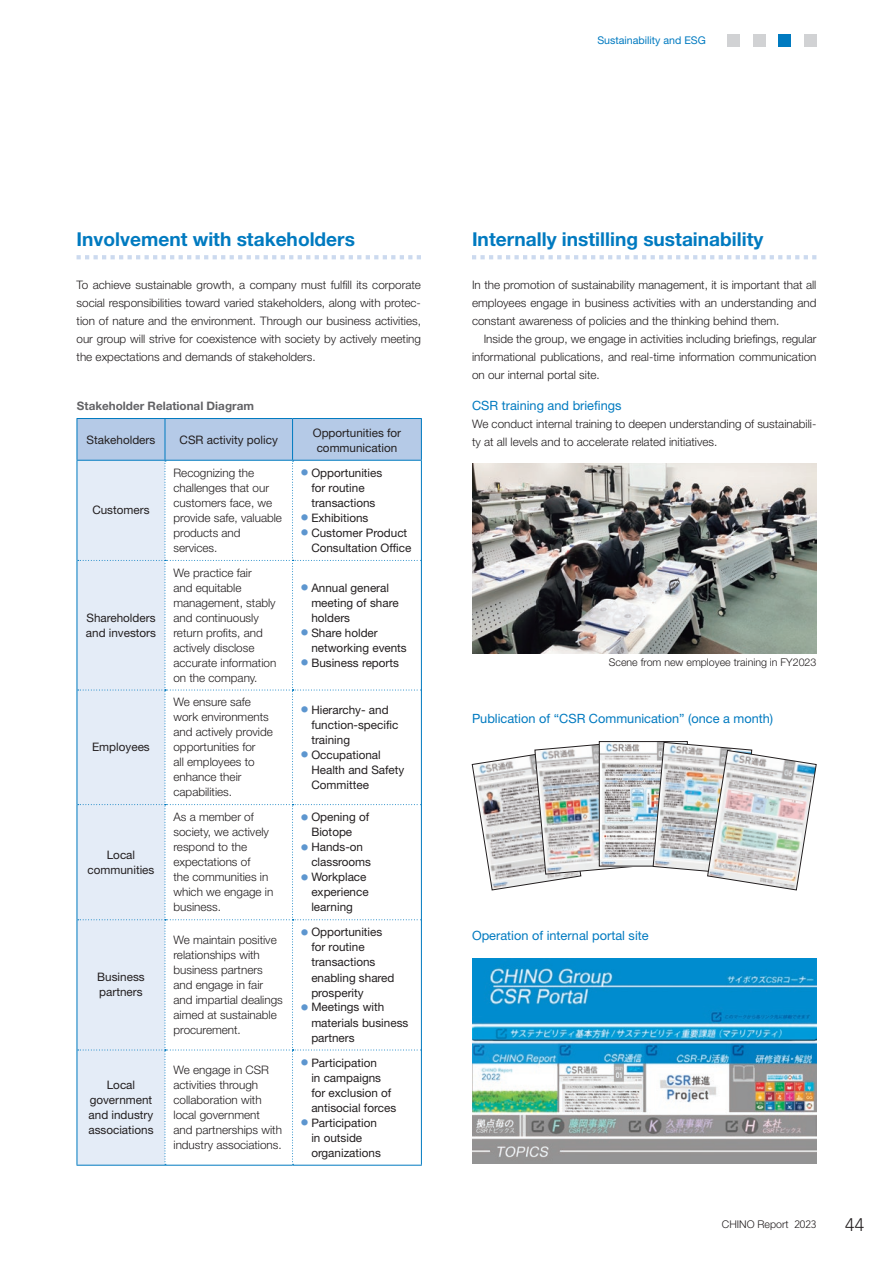
<style>
.page{position:relative;width:893px;height:1263px;background:#fff}
.page>*{position:absolute;margin:0;border:0;box-sizing:border-box;transform-origin:0 0}
.t1{font:700 19.2px "Helvetica Neue LT Std";color:#007ac0}
.t2{font:300 18px "Avenir LT Std";color:#231f20}
.t3{font:12.75px "Helvetica Neue LT Std";color:#007ac0}
.t4{font:300 11.7px/15px "Helvetica Neue LT Std";color:#231f20}
.t5{font:11.7px/15px "Helvetica Neue LT Std";color:#231f20}
.t6{font:700 11.7px "Helvetica Neue LT Std";color:#636366}
.t7{font:300 10.65px "Helvetica Neue LT Std";color:#231f20}
.t8{font:10.65px "Helvetica Neue LT Std";color:#007ac0}
.s1{font-family:"UD Shin Go Pro";font-size:7.05px;color:#5d96cf}
.s2{font-family:"Avenir LT Std"}
</style>
<div class="page">
<svg style="left:77px;top:255px;width:344px;height:4px"></svg>
<hr style="left:77px;top:1165px;width:88px;height:1px;background:#007ac0">
<hr style="left:165px;top:1165px;width:128px;height:1px;background:#007ac0">
<hr style="left:293px;top:1165px;width:129px;height:1px;background:#007ac0">
<svg style="left:77px;top:418px;width:345px;height:747px"></svg>
<svg style="left:472px;top:255px;width:344px;height:4px"></svg>
<img style="left:472px;top:464px;width:344px;height:189px">
<img style="left:472px;top:742px;width:162px;height:148px">
<img style="left:601px;top:743px;width:52px;height:121px">
<div style="left:599px;top:741px;width:89px;height:125px;border:1px solid #231f20"></div>
<img style="left:653px;top:742px;width:164px;height:148px">
<img style="left:472px;top:958px;width:344px;height:205px">
<div style="left:804px;top:34px;width:12px;height:13px;background:#d1d2d4"></div>
<div style="left:778px;top:34px;width:13px;height:13px;background:#007ac0"></div>
<div style="left:753px;top:34px;width:12px;height:13px;background:#d1d2d4"></div>
<div style="left:727px;top:34px;width:13px;height:13px;background:#d1d2d4"></div>
<p class="t8" style="left:597px;top:34px;width:110px">Sustainability and ESG</p>
<h1 class="t1" style="left:77px;top:227px;width:280px">Involvement with stakeholders</h1>
<p class="t4" style="left:77px;top:276px;width:346px;line-height:18px;text-align:justify">To achieve sustainable growth, a company must fulfill its corporate social responsibilities toward varied stakeholders, along with protec&shy;tion of nature and the environment. Through our business activities, our group will strive for coexistence with society by actively meeting the expectations and demands of stakeholders.</p>
<p class="t6" style="left:77px;top:399px;width:179px">Stakeholder Relational Diagram</p>
<p class="t5" style="left:87px;top:432px;width:70px">Stakeholders</p>
<p class="t5" style="left:180px;top:432px;width:100px">CSR activity policy</p>
<p class="t5" style="left:313px;top:425px;width:90px;text-align:center">Opportunities for communication</p>
<p class="t5" style="left:92px;top:502px;width:59px">Customers</p>
<p class="t5" style="left:86px;top:610px;width:72px">Shareholders and investors</p>
<p class="t5" style="left:92px;top:739px;width:59px">Employees</p>
<p class="t5" style="left:88px;top:847px;width:68px;text-align:center">Local communities</p>
<p class="t5" style="left:97px;top:969px;width:49px">Business partners</p>
<p class="t5" style="left:88px;top:1077px;width:67px;text-align:center">Local government and industry associations</p>
<p class="t4" style="left:173px;top:465px;width:110px">Recognizing the challenges that our customers face, we provide safe, valuable products and services.</p>
<p class="t5" style="left:311px;top:465px;width:73px;text-indent:-10px"><span class="s1">●</span> Opportunities for routine transactions</p>
<p class="t5" style="left:301px;top:510px;width:69px"><span class="s1">●</span> Exhibitions</p>
<p class="t5" style="left:311px;top:525px;width:102px;text-indent:-10px"><span class="s1">●</span> Customer Product<br>Consultation Office</p>
<p class="t4" style="left:173px;top:565px;width:104px">We practice fair<br>and equitable management, stably and continuously return profits, and actively disclose accurate information on the company.</p>
<p class="t5" style="left:311px;top:580px;width:89px;text-indent:-10px"><span class="s1">●</span> Annual general meeting of share holders</p>
<p class="t5" style="left:311px;top:625px;width:97px;text-indent:-10px"><span class="s1">●</span> Share holder networking events</p>
<p class="t5" style="left:301px;top:655px;width:99px"><span class="s1">●</span> Business reports</p>
<p class="t4" style="left:173px;top:694px;width:101px">We ensure safe work environments and actively provide opportunities for<br>all employees to enhance their capabilities.</p>
<p class="t5" style="left:311px;top:702px;width:89px;text-indent:-10px"><span class="s1">●</span> Hierarchy- and function-specific training</p>
<p class="t5" style="left:311px;top:747px;width:95px;text-indent:-10px"><span class="s1">●</span> Occupational<br>Health and Safety<br>Committee</p>
<p class="t4" style="left:173px;top:809px;width:101px">As a member of society, we actively respond to the expectations of<br>the communities in which we engage in business.</p>
<p class="t5" style="left:301px;top:809px;width:70px;text-align:center"><span class="s1">●</span> Opening of<br>Biotope</p>
<p class="t5" style="left:311px;top:839px;width:61px;text-indent:-10px"><span class="s1">●</span> Hands-on classrooms</p>
<p class="t5" style="left:311px;top:869px;width:59px;text-indent:-10px"><span class="s1">●</span> Workplace experience learning</p>
<p class="t4" style="left:173px;top:932px;width:111px">We maintain positive relationships with business partners and engage in fair and impartial dealings aimed at sustainable procurement.</p>
<p class="t5" style="left:311px;top:925px;width:85px;text-indent:-10px"><span class="s1">●</span> Opportunities for routine transactions enabling shared prosperity</p>
<p class="t5" style="left:311px;top:1000px;width:99px;text-indent:-10px"><span class="s1">●</span> Meetings with materials business partners</p>
<p class="t4" style="left:173px;top:1062px;width:110px">We engage in CSR activities through collaboration with local government<br>and partnerships with industry associations.</p>
<p class="t5" style="left:311px;top:1055px;width:86px;text-indent:-10px"><span class="s1">●</span> Participation<br>in campaigns for exclusion of antisocial forces</p>
<p class="t5" style="left:311px;top:1115px;width:71px;text-indent:-10px"><span class="s1">●</span> Participation in outside organizations</p>
<h1 class="t1" style="left:472px;top:227px;width:293px">Internally instilling sustainability</h1>
<p class="t4" style="left:472px;top:276px;width:346px;line-height:18px;text-align:justify">In the promotion of sustainability management, it is important that all employees engage in business activities with an understanding and constant awareness of policies and the thinking behind them.</p>
<p class="t4" style="left:472px;top:330px;width:346px;line-height:18px;text-align:justify;text-indent:12px">Inside the group, we engage in activities including briefings, regular informational publications, and real-time information communication on our internal portal site.</p>
<p class="t3" style="left:472px;top:398px;width:151px">CSR training and briefings</p>
<p class="t4" style="left:472px;top:414px;width:346px;line-height:18px">We conduct internal training to deepen understanding of sustainabili&shy;ty at all levels and to accelerate related initiatives.</p>
<p class="t7" style="left:609px;top:656px;width:209px">Scene from new employee training in FY2023</p>
<p class="t3" style="left:472px;top:711px;width:303px">Publication of “CSR Communication” (once a month)</p>
<p class="t3" style="left:472px;top:928px;width:178px">Operation of internal portal site</p>
<p class="t7" style="left:722px;top:1217px;width:96px">CHINO Report <span class="s2">2023</span></p>
<h2 class="t2" style="left:845px;top:1214px;width:20px">44</h2>
</div>
